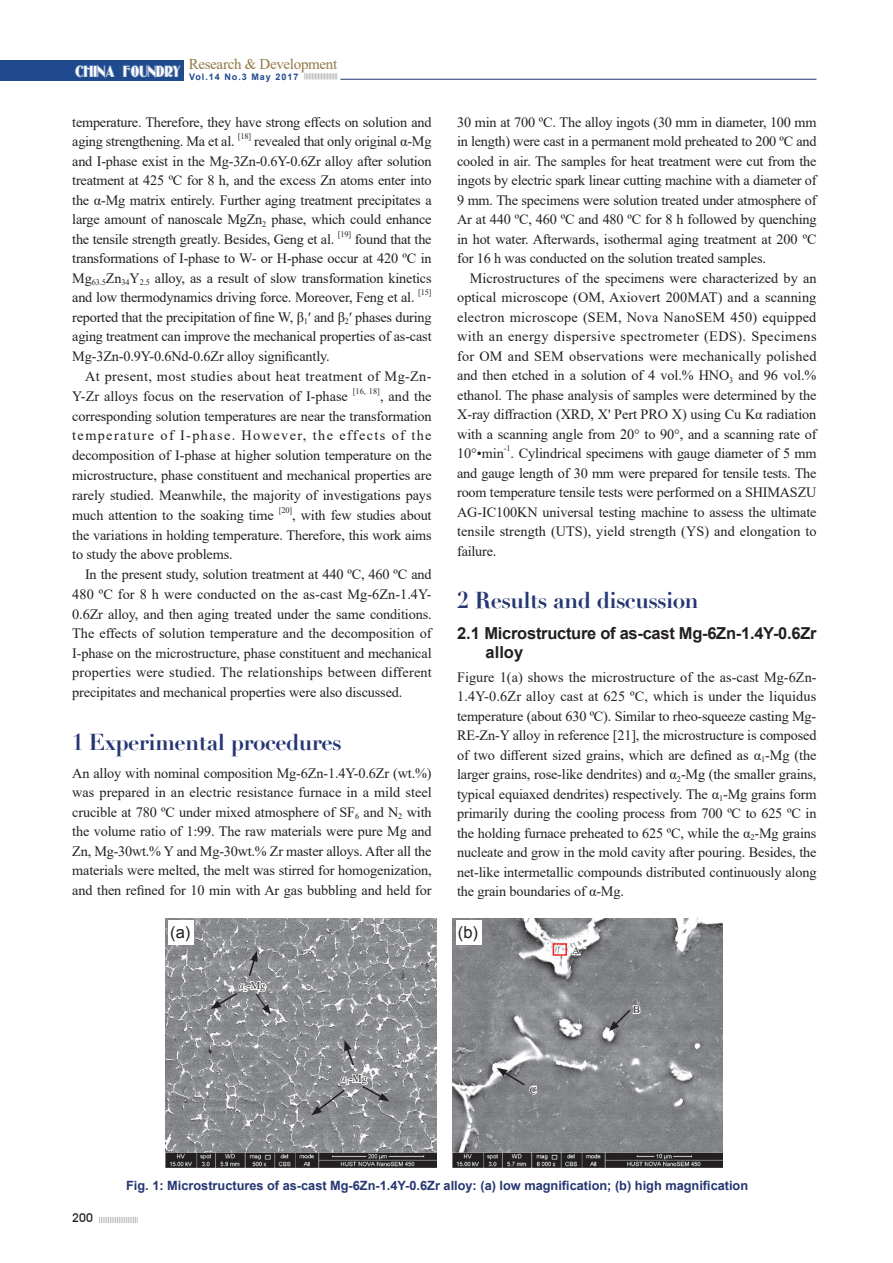
<style>
.page{position:relative;width:893px;height:1263px;background:#fff}
.page>*{position:absolute;margin:0;border:0;box-sizing:border-box;transform-origin:0 0}
.大标新{font:700 22.5px "Didot";letter-spacing:-.025em;color:#253672}
._06-正文副标题{font:700 16.5px/19.5px "Arial";letter-spacing:-.015em;color:#231f20}
._13-图片说明{font:16.5px "Arial";color:#231f20}
.t1{font:15.6px "Oldgate Lane Outline";color:#fff}
.t2{font:15px "Times New Roman";letter-spacing:-.02em;color:#937846}
._07-正文{font:14.25px/19.5px "Times New Roman";letter-spacing:-.01em;color:#231f20;text-align:justify}
._07-正文-2{font:14.25px/19.8px "Times New Roman";letter-spacing:.025em;color:#231f20}
._13-图片说明-2{font:700 12.75px "Arial";color:#253672}
.t3{font:500 12px "Avant Garde IT Cby BT";color:#231f20}
._15-图中字{font:10.5px "Times New Roman";color:#231f20}
.t4{font:700 9px "Arial";letter-spacing:.11em;color:#204a8e}
._07-正文-3{font:8.25px "Times New Roman";letter-spacing:-.01em;color:#231f20}
.s1{font-style:italic}
</style>
<div class="page">
<svg style="left:99px;top:1217px;width:39px;height:6px"></svg>
<div style="left:0;top:60px;width:184px;height:21px;background:#204a8e"></div>
<svg style="left:304px;top:73px;width:33px;height:6px"></svg>
<hr style="left:340px;top:79px;width:476px;height:1px;background:#253672">
<img style="left:166px;top:918px;width:270px;height:250px">
<svg style="left:210px;top:951px;width:61px;height:64px;background:#929396"></svg>
<svg style="left:311px;top:1040px;width:78px;height:75px;background:#929497"></svg>
<img style="left:452px;top:918px;width:271px;height:250px">
<svg style="left:609px;top:1004px;width:33px;height:27px"></svg>
<svg style="left:497px;top:1068px;width:42px;height:28px"></svg>
<div style="left:168px;top:920px;width:26px;height:25px;background:#fff"></div>
<div style="left:456px;top:920px;width:26px;height:25px;background:#fff"></div>
<div style="left:553px;top:943px;width:14px;height:13px;border:2px solid #ee2929"></div>
<svg style="left:571px;top:945px;width:11px;height:12px"></svg>
<p class="t2" style="left:189px;top:53px;width:150px">Research &amp; Development</p>
<p class="t1" style="left:75px;top:62px;width:107px">CHINA FOUNDRY</p>
<p class="_07-正文" style="left:72px;top:112px;width:361px">temperature. Therefore, they have strong effects on solution and aging strengthening. Ma et al.</p>
<p class="t4" style="left:189px;top:70px;width:111px">Vol.14 No.3 May 2017</p>
<p class="_07-正文-3" style="left:238px;top:131px;width:15px">[18]</p>
<p class="_07-正文" style="left:72px;top:131px;width:361px;text-indent:182px">revealed that only original α-Mg and I-phase exist in the Mg-3Zn-0.6Y-0.6Zr alloy after solution treatment at 425 ºC for 8 h, and the excess Zn atoms enter into the α-Mg matrix entirely. Further aging treatment precipitates a large amount of nanoscale MgZn<sub>2</sub> phase, which could enhance the tensile strength greatly. Besides, Geng et al.</p>
<p class="_07-正文-3" style="left:338px;top:228px;width:15px">[19]</p>
<p class="_07-正文" style="left:72px;top:229px;width:361px;text-indent:282px">found that the transformations of I-phase to W- or H-phase occur at 420 ºC in Mg<sub>63.5</sub>Zn<sub>34</sub>Y<sub>2.5</sub> alloy, as a result of slow transformation kinetics and low thermodynamics driving force. Moreover, Feng et al.</p>
<p class="_07-正文-3" style="left:418px;top:287px;width:15px">[15]</p>
<p class="_07-正文" style="left:72px;top:307px;width:361px">reported that the precipitation of fine W, β<sub>1</sub>′ and β<sub>2</sub>′ phases during aging treatment can improve the mechanical properties of as-cast Mg-3Zn-0.9Y-0.6Nd-0.6Zr alloy significantly.</p>
<p class="_07-正文-2" style="left:72px;top:366px;width:361px;text-indent:13px">At present, most studies about heat treatment of Mg-Zn-<br>Y-Zr alloys focus on the reservation of I-phase</p>
<p class="_07-正文-3" style="left:353px;top:386px;width:29px">[16, 18]</p>
<p class="_07-正文" style="left:72px;top:386px;width:361px;text-indent:308px">, and the corresponding solution temperatures are near the transformation temperature of I-phase. However, the effects of the decomposition of I-phase at higher solution temperature on the microstructure, phase constituent and mechanical properties are rarely studied. Meanwhile, the majority of investigations pays much attention to the soaking time</p>
<p class="_07-正文-3" style="left:279px;top:504px;width:15px">[20]</p>
<p class="_07-正文" style="left:72px;top:505px;width:361px;text-indent:220px">, with few studies about the variations in holding temperature. Therefore, this work aims to study the above problems.</p>
<p class="_07-正文" style="left:72px;top:564px;width:361px;text-indent:13px">In the present study, solution treatment at 440 ºC, 460 ºC and 480 ºC for 8 h were conducted on the as-cast Mg-6Zn-1.4Y-0.6Zr alloy, and then aging treated under the same conditions.<br>The effects of solution temperature and the decomposition of I-phase on the microstructure, phase constituent and mechanical properties were studied. The relationships between different precipitates and mechanical properties were also discussed.</p>
<p class="大标新" style="left:71px;top:728px;width:272px">1 Experimental procedures</p>
<p class="_07-正文" style="left:72px;top:762px;width:361px">An alloy with nominal composition Mg-6Zn-1.4Y-0.6Zr (wt.%) was prepared in an electric resistance furnace in a mild steel crucible at 780 ºC under mixed atmosphere of SF<sub>6</sub> and N<sub>2</sub> with the volume ratio of 1:99. The raw materials were pure Mg and Zn, Mg-30wt.% Y and Mg-30wt.% Zr master alloys. After all the materials were melted, the melt was stirred for homogenization, and then refined for 10 min with Ar gas bubbling and held for</p>
<p class="_07-正文" style="left:457px;top:112px;width:361px">30 min at 700 ºC. The alloy ingots (30 mm in diameter, 100 mm in length) were cast in a permanent mold preheated to 200 ºC and cooled in air. The samples for heat treatment were cut from the ingots by electric spark linear cutting machine with a diameter of 9 mm. The specimens were solution treated under atmosphere of Ar at 440 ºC, 460 ºC and 480 ºC for 8 h followed by quenching in hot water. Afterwards, isothermal aging treatment at 200 ºC for 16 h was conducted on the solution treated samples.</p>
<p class="_07-正文" style="left:457px;top:268px;width:361px;text-indent:13px">Microstructures of the specimens were characterized by an optical microscope (OM, Axiovert 200MAT) and a scanning electron microscope (SEM, Nova NanoSEM 450) equipped with an energy dispersive spectrometer (EDS). Specimens for OM and SEM observations were mechanically polished and then etched in a solution of 4 vol.% HNO<sub>3</sub> and 96 vol.% ethanol. The phase analysis of samples were determined by the X-ray diffraction (XRD, X' Pert PRO X) using Cu Kα radiation with a scanning angle from 20° to 90°, and a scanning rate of 10°•min</p>
<p class="_07-正文-3" style="left:504px;top:443px;width:8px">-1</p>
<p class="_07-正文" style="left:457px;top:443px;width:361px;text-indent:53px">. Cylindrical specimens with gauge diameter of 5 mm and gauge length of 30 mm were prepared for tensile tests. The room temperature tensile tests were performed on a SHIMASZU AG-IC100KN universal testing machine to assess the ultimate tensile strength (UTS), yield strength (YS) and elongation to failure.</p>
<p class="大标新" style="left:457px;top:586px;width:243px">2 Results and discussion</p>
<p class="_06-正文副标题" style="left:486px;top:623px;width:332px;text-indent:-28px">2.1 Microstructure of as-cast Mg-6Zn-1.4Y-0.6Zr alloy</p>
<p class="_07-正文" style="left:457px;top:667px;width:361px">Figure 1(a) shows the microstructure of the as-cast Mg-6Zn-1.4Y-0.6Zr alloy cast at 625 ºC, which is under the liquidus temperature (about 630 ºC). Similar to rheo-squeeze casting Mg-RE-Zn-Y alloy in reference [21], the microstructure is composed of two different sized grains, which are defined as α<sub>1</sub>-Mg (the larger grains, rose-like dendrites) and α<sub>2</sub>-Mg (the smaller grains, typical equiaxed dendrites) respectively. The α<sub>1</sub>-Mg grains form primarily during the cooling process from 700 ºC to 625 ºC in the holding furnace preheated to 625 ºC, while the α<sub>2</sub>-Mg grains nucleate and grow in the mold cavity after pouring. Besides, the net-like intermetallic compounds distributed continuously along the grain boundaries of α-Mg.</p>
<p class="_13-图片说明" style="left:170px;top:921px;width:22px">(a)</p>
<p class="_13-图片说明" style="left:458px;top:921px;width:22px">(b)</p>
<p class="_15-图中字" style="left:239px;top:978px;width:28px"><span class="s1">α</span><sub>2</sub>-Mg</p>
<p class="_15-图中字" style="left:340px;top:1071px;width:28px"><span class="s1">α</span><sub>1</sub>-Mg</p>
<p class="_15-图中字" style="left:572px;top:943px;width:9px">A</p>
<p class="_15-图中字" style="left:530px;top:1082px;width:9px">C</p>
<p class="_15-图中字" style="left:633px;top:1002px;width:9px">B</p>
<p class="t3" style="left:72px;top:1211px;width:22px">200</p>
<p class="_13-图片说明-2" style="left:126px;top:1177px;width:624px">Fig. 1: Microstructures of as-cast Mg-6Zn-1.4Y-0.6Zr alloy: (a) low magnification; (b) high magnification</p>
</div>
